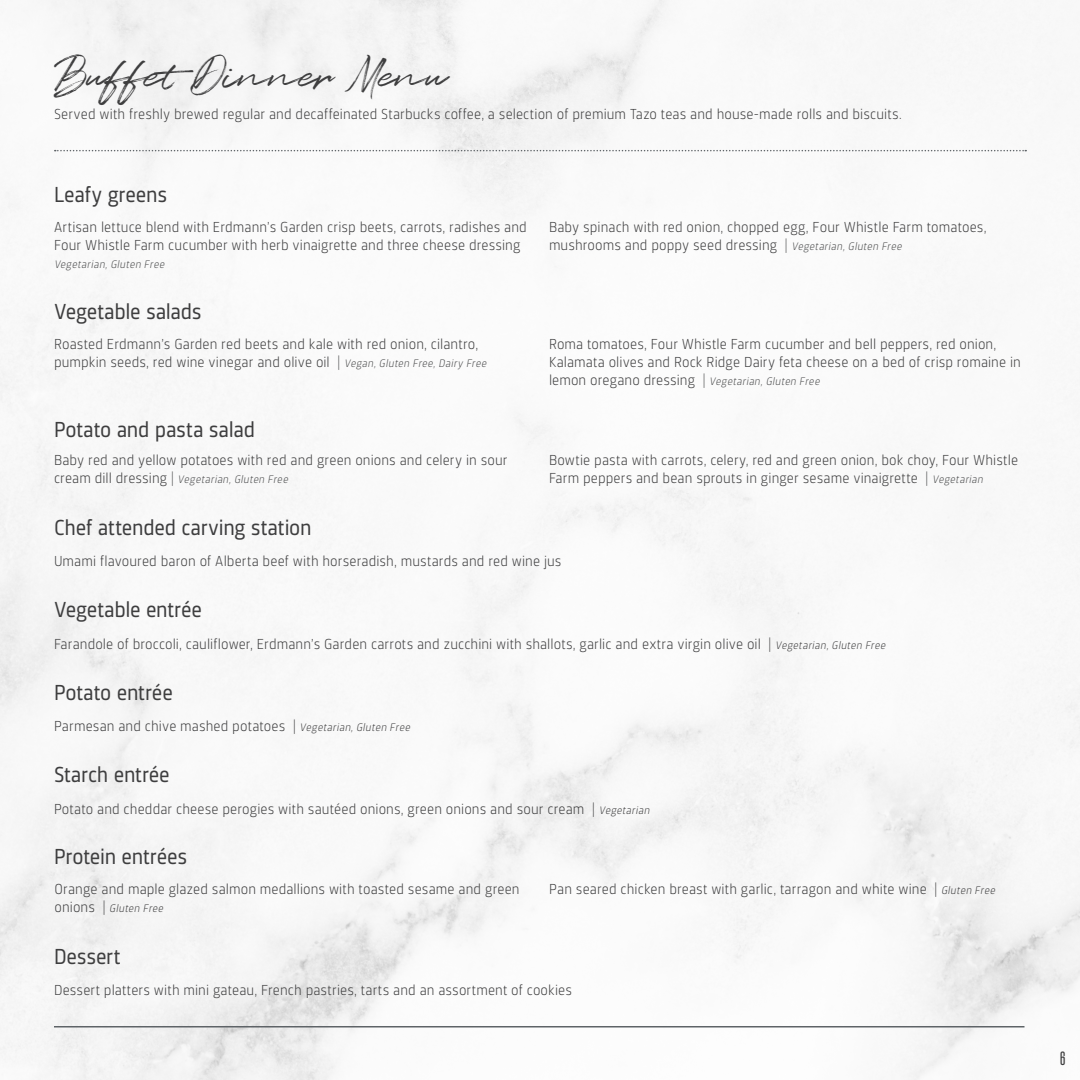
<style>
.page{position:relative;width:1080px;height:1080px;background:#fff}
.page>*{position:absolute;margin:0;border:0;box-sizing:border-box;transform-origin:0 0}
.t1{font:45px "Quentin";letter-spacing:-.005em;color:#3e3e3f}
.t2{font:22.5px "Sinews Sans Pro";letter-spacing:-.01em;color:#3e3e3f}
.t3{font:16.5px "Steelfish Rg";color:#3e3e3f}
.t4{font:300 15px/18px "Sinews Sans Pro";letter-spacing:.005em;color:#3e3e3f}
.t5{font:italic 300 11.25px "Sinews Sans Pro";color:#4b4c4d}
.t6{font:italic 300 11.25px "Sinews Sans Pro";color:#3e3e3f}
.s1{font-size:13.5px;color:#4b4c4d}
.s2{font-style:italic;font-size:11.25px;color:#4b4c4d}
.s3{font-style:normal;font-size:15px;color:#3e3e3f}
.s4{font-style:normal;font-size:13.5px}
.s5{font-size:13.5px}
.s6{font-style:italic;font-size:11.25px}
.s7{font-style:normal;font-size:15px}
</style>
<div class="page">
<img style="left:0;top:0;width:1080px;height:1080px">
<svg style="left:55px;top:150px;width:971px;height:1px"></svg>
<hr style="left:54px;top:1026px;width:970px;height:2px;background:#5e6367">
<p class="t1" style="left:54px;top:44px;width:395px">BuffetDinner Menu</p>
<p class="t4" style="left:54px;top:105px;width:849px">Served with freshly brewed regular and decaffeinated Starbucks coffee, a selection of premium Tazo teas and house-made rolls and biscuits.</p>
<p class="t2" style="left:54px;top:183px;width:115px">Leafy greens</p>
<p class="t4" style="left:54px;top:218px;width:474px">Artisan lettuce blend with Erdmann’s Garden crisp beets, carrots, radishes and<br>Four Whistle Farm cucumber with herb vinaigrette and three cheese dressing</p>
<p class="t5" style="left:54px;top:258px;width:114px">Vegetarian, Gluten Free</p>
<p class="t2" style="left:54px;top:300px;width:149px">Vegetable salads</p>
<p class="t4" style="left:549px;top:218px;width:439px">Baby spinach with red onion, chopped egg, Four Whistle Farm tomatoes, mushrooms and poppy seed dressing <span class="s1">|</span> <span class="s2">Vegetarian, Gluten Free</span></p>
<p class="t4" style="left:54px;top:335px;width:436px">Roasted Erdmann’s Garden red beets and kale with red onion, cilantro, pumpkin seeds, red wine vinegar and olive oil <span class="s1">|</span> <span class="s2">Vegan, Gluten Free, Dairy Free</span></p>
<p class="t4" style="left:549px;top:335px;width:473px">Roma tomatoes, Four Whistle Farm cucumber and bell peppers, red onion,<br>Kalamata olives and Rock Ridge Dairy feta cheese on a bed of crisp romaine in</p>
<p class="t5" style="left:549px;top:375px;width:274px"><span class="s3">lem o n o rega n o dre s sin g</span> <span class="s4">|</span> Vegetarian, Gluten Free</p>
<p class="t2" style="left:54px;top:417px;width:203px">Potato and pasta salad</p>
<p class="t4" style="left:54px;top:451px;width:455px">Baby red and yellow potatoes with red and green onions and celery in sour</p>
<p class="t5" style="left:54px;top:473px;width:238px"><span class="s3">c re a m d i ll d re s s i n g</span> <span class="s4">|</span> Vegetarian, Gluten Free</p>
<p class="t4" style="left:549px;top:451px;width:471px">Bowtie pasta with carrots, celery, red and green onion, bok choy, Four Whistle<br>Farm peppers and bean sprouts in ginger sesame vinaigrette <span class="s1">|</span> <span class="s2">Vegetarian</span></p>
<p class="t2" style="left:54px;top:515px;width:259px">Chef attended carving station</p>
<p class="t4" style="left:54px;top:552px;width:509px">Umami flavoured baron of Alberta beef with horseradish, mustards and red wine jus</p>
<p class="t2" style="left:54px;top:597px;width:150px">Vegetable entrée</p>
<p class="t4" style="left:54px;top:635px;width:835px">Farandole of broccoli, cauliflower, Erdmann’s Garden carrots and zucchini with shallots, garlic and extra virgin olive oil <span class="s5">|</span> <span class="s6">Vegetarian, Gluten Free</span></p>
<p class="t2" style="left:54px;top:680px;width:120px">Potato entrée</p>
<p class="t4" style="left:54px;top:717px;width:360px">Parmesan and chive mashed potatoes <span class="s5">|</span> <span class="s6">Vegetarian, Gluten Free</span></p>
<p class="t2" style="left:54px;top:762px;width:117px">Starch entrée</p>
<p class="t4" style="left:54px;top:800px;width:599px">Potato and cheddar cheese perogies with sautéed onions, green onions and sour cream <span class="s5">|</span> <span class="s6">Vegetarian</span></p>
<p class="t2" style="left:54px;top:845px;width:135px">Protein entrées</p>
<p class="t4" style="left:55px;top:880px;width:467px">Orange and maple glazed salmon medallions with toasted sesame and green</p>
<p class="t6" style="left:55px;top:902px;width:112px"><span class="s7">o n i o n s</span> <span class="s4">|</span> Gluten Free</p>
<p class="t4" style="left:549px;top:880px;width:449px">Pan seared chicken breast with garlic, tarragon and white wine <span class="s5">|</span> <span class="s6">Gluten Free</span></p>
<p class="t2" style="left:54px;top:944px;width:68px">Dessert</p>
<p class="t4" style="left:54px;top:981px;width:520px">Dessert platters with mini gateau, French pastries, tarts and an assortment of cookies</p>
<p class="t3" style="left:1060px;top:1048px;width:7px">6</p>
</div>
